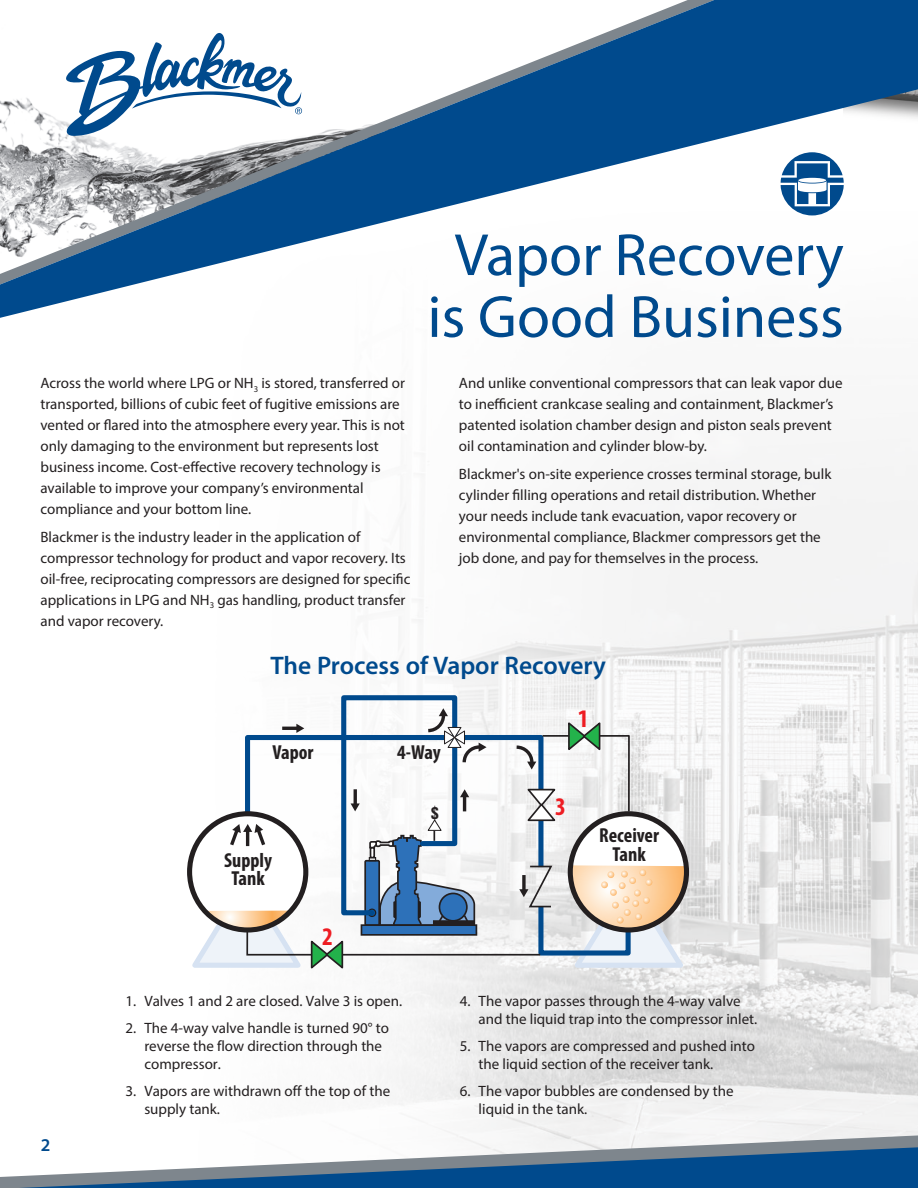
<style>
.page{position:relative;width:918px;height:1188px;background:#fff}
.page>*{position:absolute;margin:0;border:0;box-sizing:border-box;transform-origin:0 0}
.t1{font:60px/61.8px "Myriad Pro";color:#004a8d;text-align:center}
.t2{font:600 25.5px "Myriad Pro";color:#004a8d}
.t3{font:700 condensed 25.35px "Myriad Pro";color:#ee1d23}
.t4{font:700 condensed 20.25px/18.6px "Myriad Pro";color:#231f20;text-align:center}
.t5{font:600 18px "Myriad Pro";color:#004a8d}
.t6{font:700 condensed 16.95px "Univers";color:#231f20}
.t7{font:15px/21px "Myriad Pro";color:#231f20}
</style>
<div class="page">
<img style="left:379px;top:462px;width:539px;height:631px">
<svg style="left:187px;top:694px;width:501px;height:276px"></svg>
<div style="left:388px;top:1093px;width:530px;height:12px;background:#f3f3f3"></div>
<svg style="left:0;top:1105px;width:918px;height:83px"></svg>
<svg style="left:0;top:0;width:918px;height:318px"></svg>
<svg style="left:64px;top:31px;width:238px;height:105px"></svg>
<p class="t7" style="left:40px;top:372px;width:366px">Across the world where LPG or NH<sub>3</sub> is stored, transferred or transported, billions of cubic feet of fugitive emissions are vented or flared into the atmosphere every year. This is not only damaging to the environment but represents lost business income. Cost-effective recovery technology is available to improve your company’s environmental compliance and your bottom line.</p>
<p class="t7" style="left:40px;top:526px;width:371px">Blackmer is the industry leader in the application of compressor technology for product and vapor recovery. Its oil-free, reciprocating compressors are designed for specific applications in LPG and NH<sub>3</sub> gas handling, product transfer and vapor recovery.</p>
<h1 class="t1" style="left:427px;top:223px;width:418px">Vapor Recovery is Good Business</h1>
<p class="t7" style="left:459px;top:372px;width:385px">And unlike conventional compressors that can leak vapor due to inefficient crankcase sealing and containment, Blackmer’s patented isolation chamber design and piston seals prevent oil contamination and cylinder blow-by.</p>
<p class="t7" style="left:459px;top:463px;width:374px">Blackmer's on-site experience crosses terminal storage, bulk cylinder filling operations and retail distribution. Whether your needs include tank evacuation, vapor recovery or environmental compliance, Blackmer compressors get the job done, and pay for themselves in the process.</p>
<h2 class="t2" style="left:270px;top:649px;width:337px">The Process of Vapor Recovery</h2>
<h3 class="t4" style="left:272px;top:743px;width:43px">Vapor</h3>
<h3 class="t4" style="left:397px;top:743px;width:45px">4-Way</h3>
<h3 class="t4" style="left:224px;top:851px;width:50px">Supply<br>Tank</h3>
<p class="t6" style="left:431px;top:803px;width:9px">$</p>
<h3 class="t3" style="left:555px;top:792px;width:12px">3</h3>
<h3 class="t3" style="left:578px;top:704px;width:12px">1</h3>
<h3 class="t4" style="left:599px;top:827px;width:61px">Receiver<br>Tank</h3>
<h3 class="t3" style="left:322px;top:922px;width:12px">2</h3>
<p class="t5" style="left:41px;top:1133px;width:11px">2</p>
<p class="t7" style="left:126px;top:990px;width:278px">1. Valves 1 and 2 are closed. Valve 3 is open.</p>
<p class="t7" style="left:144px;top:1018px;width:246px;line-height:18px;text-indent:-19px">2. The 4-way valve handle is turned 90° to reverse the flow direction through the compressor.</p>
<p class="t7" style="left:144px;top:1081px;width:247px;line-height:18px;text-indent:-19px">3. Vapors are withdrawn off the top of the supply tank.</p>
<p class="t7" style="left:479px;top:991px;width:280px;line-height:18px;text-indent:-19px">4. The vapor passes through the 4-way valve and the liquid trap into the compressor inlet.</p>
<p class="t7" style="left:479px;top:1036px;width:278px;line-height:18px;text-indent:-19px">5. The vapors are compressed and pushed into the liquid section of the receiver tank.</p>
<p class="t7" style="left:479px;top:1081px;width:256px;line-height:18px;text-indent:-19px">6. The vapor bubbles are condensed by the liquid in the tank.</p>
</div>
